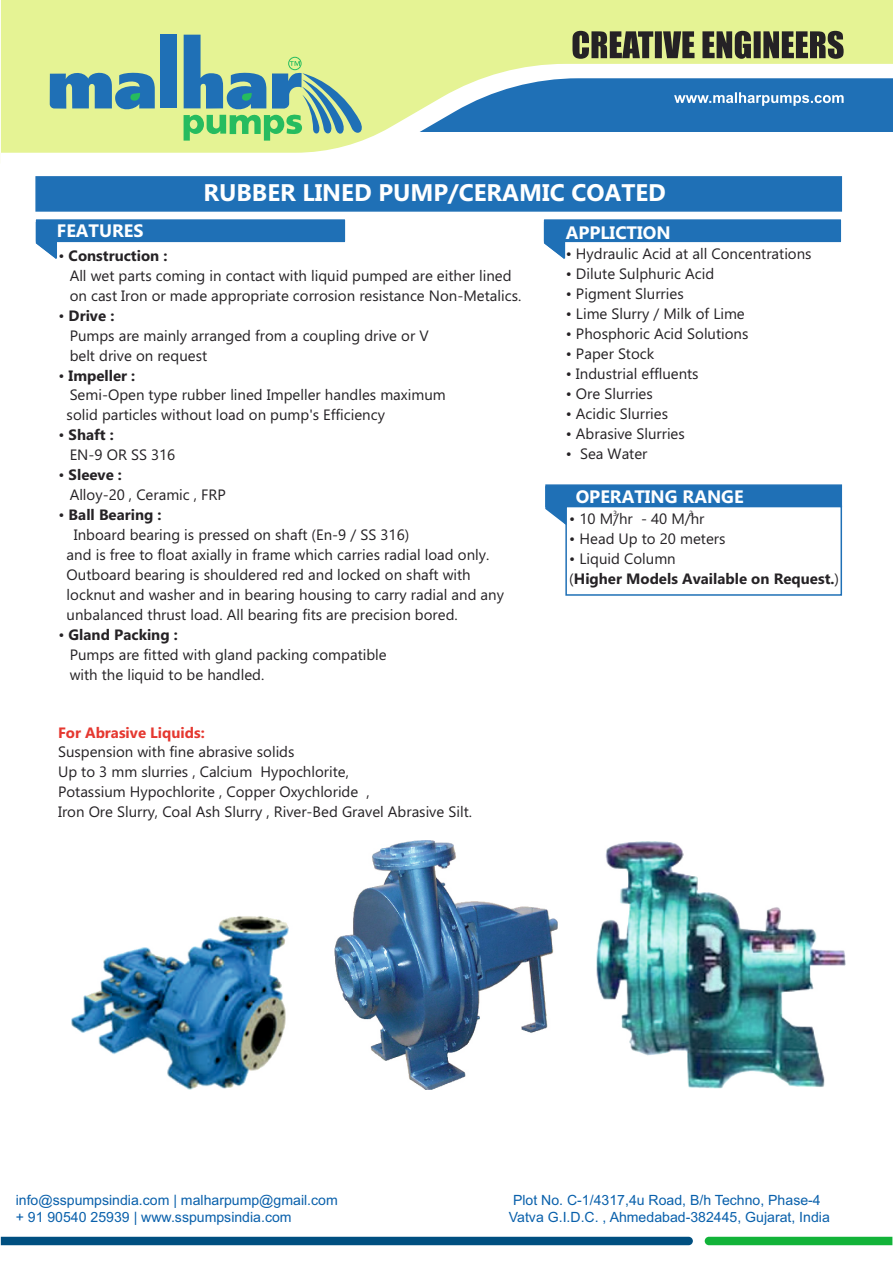
<style>
.page{position:relative;width:893px;height:1262px;background:#fff}
.page>*{position:absolute;margin:0;border:0;box-sizing:border-box;transform-origin:0 0}
.t1{font:700 24px "Ebrima";color:#fff}
.t2{font:700 18px "Ebrima";color:#fff}
.t3{font:15px/20px "Ebrima";color:#252225}
.t4{font:700 15px/20px "Ebrima";color:#252225}
.t5{font:700 15px "Ebrima";color:#e53830}
.t6{font:14.1px/17px "Arial";color:#0960ab}
.t7{font:7.5px "Ebrima";color:#252225}
.s1{font-weight:700}
.s2{font-weight:400}
</style>
<div class="page">
<div style="left:1px;top:0;width:892px;height:64px;background:#e5f394"></div>
<svg style="left:1px;top:64px;width:892px;height:89px"></svg>
<div style="left:160px;top:35px;width:17px;height:73px;background:#1f70b6"></div>
<svg style="left:50px;top:70px;width:105px;height:44px;background:#659fa8"></svg>
<svg style="left:183px;top:35px;width:183px;height:106px;background:#9fcb98"></svg>
<svg style="left:572px;top:31px;width:271px;height:28px;background:#636649"></svg>
<svg style="left:674px;top:92px;width:169px;height:14px"></svg>
<div style="left:36px;top:220px;width:309px;height:22px;border:1px solid #1f70b6"></div>
<div style="left:36px;top:220px;width:309px;height:21px;background:#1f70b6"></div>
<svg style="left:35px;top:219px;width:26px;height:40px"></svg>
<div style="left:35px;top:176px;width:807px;height:36px;background:#1f70b6"></div>
<svg style="left:545px;top:484px;width:297px;height:40px"></svg>
<div style="left:543px;top:220px;width:298px;height:22px;border:1px solid #1f70b6"></div>
<div style="left:544px;top:220px;width:296px;height:21px;background:#1f70b6"></div>
<svg style="left:543px;top:219px;width:26px;height:40px"></svg>
<div style="left:565px;top:505px;width:277px;height:90px;border:2px solid #1f70b6"></div>
<img style="left:335px;top:840px;width:222px;height:249px">
<img style="left:72px;top:916px;width:217px;height:173px">
<img style="left:596px;top:841px;width:249px;height:247px">
<svg style="left:1px;top:1236px;width:691px;height:9px;background:#155d8a"></svg>
<svg style="left:704px;top:1236px;width:188px;height:9px;background:#27ba4b"></svg>
<h1 class="t1" style="left:203px;top:183px;width:464px">RUBBER LINED PUMP/CERAMIC COATED</h1>
<p class="t2" style="left:57px;top:224px;width:88px">FEATURES</p>
<p class="t3" style="left:70px;top:247px;width:453px;text-indent:-11px">• <span class="s1">Construction :<br></span>All wet parts coming in contact with liquid pumped are either lined on cast Iron or made appropriate corrosion resistance Non-Metalics.</p>
<p class="t3" style="left:70px;top:307px;width:360px;text-indent:-11px">• <span class="s1">Drive :<br></span>Pumps are mainly arranged from a coupling drive or V belt drive on request</p>
<p class="t3" style="left:67px;top:367px;width:380px;text-indent:-8px">• <span class="s1">Impeller :<br></span>Semi-Open type rubber lined Impeller handles maximum solid particles without load on pump's Efficiency</p>
<p class="t3" style="left:70px;top:426px;width:107px;text-indent:-11px">• <span class="s1">Shaft :<br></span>EN-9 OR SS 316</p>
<p class="t3" style="left:70px;top:466px;width:158px;text-indent:-11px">• <span class="s1">Sleeve :<br></span>Alloy-20 , Ceramic , FRP</p>
<p class="t4" style="left:58px;top:506px;width:105px"><span class="s2">•</span> Ball Bearing :</p>
<p class="t3" style="left:74px;top:526px;width:337px">Inboard bearing is pressed on shaft (En-9 / SS 316)</p>
<p class="t3" style="left:67px;top:546px;width:424px">and is free to float axially in frame which carries radial load only.</p>
<p class="t3" style="left:67px;top:566px;width:405px">Outboard bearing is shouldered red and locked on shaft with</p>
<p class="t3" style="left:67px;top:586px;width:439px">locknut and washer and in bearing housing to carry radial and any</p>
<p class="t3" style="left:67px;top:606px;width:392px">unbalanced thrust load. All bearing fits are precision bored.</p>
<p class="t3" style="left:70px;top:626px;width:318px;text-indent:-11px">• <span class="s1">Gland Packing :<br></span>Pumps are fitted with gland packing compatible with the liquid to be handled.</p>
<p class="t5" style="left:58px;top:726px;width:148px">For Abrasive Liquids:</p>
<p class="t3" style="left:58px;top:743px;width:415px">Suspension with fine abrasive solids<br>Up to 3 mm slurries , Calcium Hypochlorite,<br>Potassium Hypochlorite , Copper Oxychloride ,<br>Iron Ore Slurry, Coal Ash Slurry , River-Bed Gravel Abrasive Silt.</p>
<p class="t2" style="left:565px;top:225px;width:107px">APPLICTION</p>
<p class="t3" style="left:565px;top:245px;width:247px">• Hydraulic Acid at all Concentrations</p>
<p class="t3" style="left:565px;top:265px;width:150px">• Dilute Sulphuric Acid</p>
<p class="t3" style="left:565px;top:285px;width:119px">• Pigment Slurries</p>
<p class="t3" style="left:565px;top:305px;width:180px">• Lime Slurry / Milk of Lime</p>
<p class="t3" style="left:565px;top:325px;width:184px">• Phosphoric Acid Solutions</p>
<p class="t3" style="left:565px;top:345px;width:90px">• Paper Stock</p>
<p class="t3" style="left:565px;top:365px;width:134px">• Industrial effluents</p>
<p class="t3" style="left:565px;top:385px;width:89px">• Ore Slurries</p>
<p class="t3" style="left:565px;top:405px;width:104px">• Acidic Slurries</p>
<p class="t3" style="left:565px;top:425px;width:121px">• Abrasive Slurries</p>
<p class="t3" style="left:565px;top:445px;width:83px">• Sea Water</p>
<p class="t2" style="left:575px;top:489px;width:169px">OPERATING RANGE</p>
<p class="t7" style="left:613px;top:511px;width:6px">3</p>
<p class="t7" style="left:689px;top:511px;width:6px">3</p>
<p class="t3" style="left:569px;top:510px;width:137px">• 10 M/hr - 40 M/hr</p>
<p class="t3" style="left:569px;top:530px;width:158px">• Head Up to 20 meters</p>
<p class="t4" style="left:569px;top:550px;width:271px"><span class="s2">• Liquid Column<br>(</span>Higher Models Available on Request.<span class="s2">)</span></p>
<p class="t6" style="left:16px;top:1193px;width:323px">info@sspumpsindia.com | malharpump@gmail.com + 91 90540 25939 | www.sspumpsindia.com</p>
<p class="t6" style="left:509px;top:1193px;width:322px">Plot No. C-1/4317,4u Road, B/h Techno, Phase-4<br>Vatva G.I.D.C. , Ahmedabad-382445, Gujarat, India</p>
</div>
